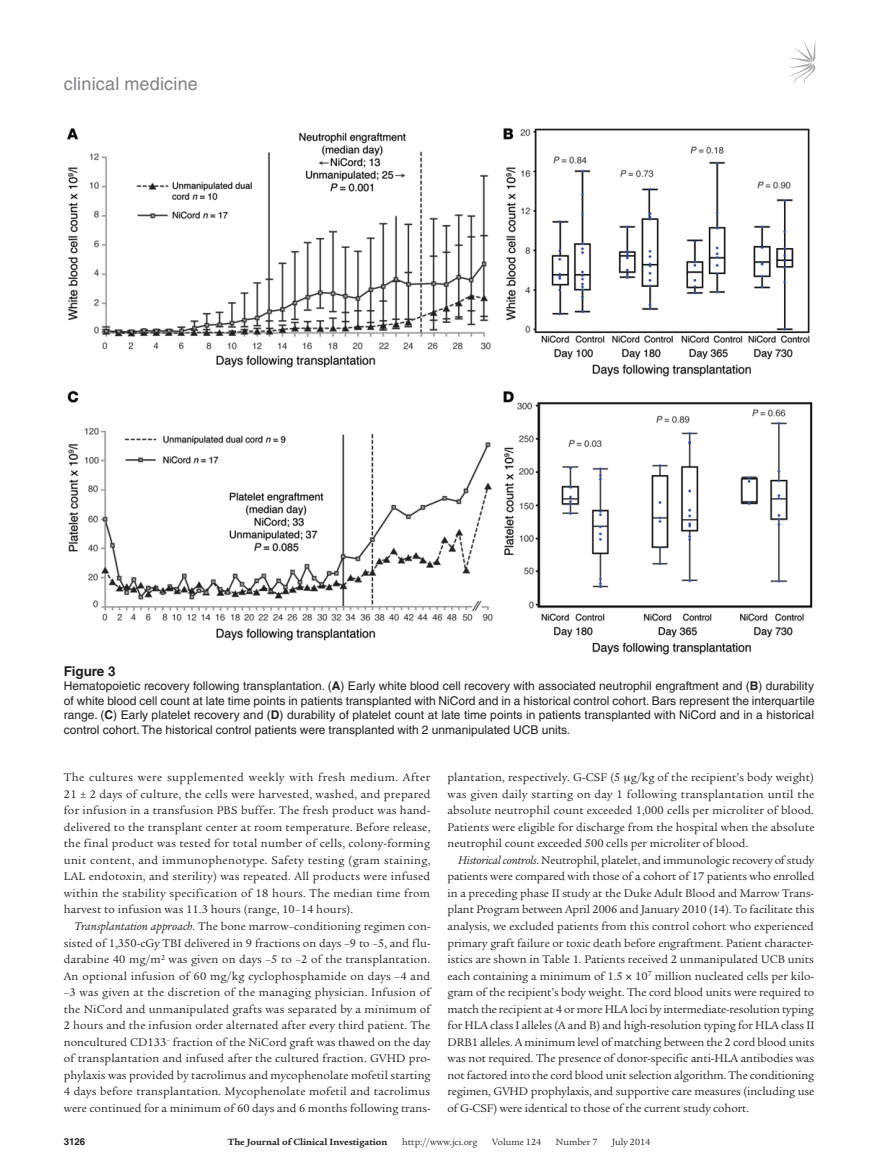
<style>
.page{position:relative;width:878px;height:1175px;background:#fff}
.page>*{position:absolute;margin:0;border:0;box-sizing:border-box;transform-origin:0 0}
.t1{font:18px "Helvetica LT Std";letter-spacing:.01em;color:#808285}
.t2{font:700 13.5px "Helvetica LT Std";color:#231f20}
.t3{font:12px/16.5px "Legacy Serif Std";letter-spacing:.005em;color:#231f20;text-align:justify}
.t4{font:12px/14.7px "Helvetica LT Std";color:#231f20;text-align:justify}
.t5{font:9.75px "Legacy Serif Std";color:#231f20}
.t6{font:700 9.75px "Legacy Serif Std";color:#231f20}
.t7{font:700 9.75px "Helvetica LT Std";color:#231f20}
.s1{font-weight:700}
.s2{font-style:italic}
</style>
<div class="page">
<svg style="left:789px;top:42px;width:26px;height:43px"></svg>
<img style="left:67px;top:128px;width:746px;height:527px">
<h1 class="t1" style="left:64px;top:73px;width:136px">clinical medicine</h1>
<p class="t2" style="left:64px;top:662px;width:53px">Figure 3</p>
<p class="t4" style="left:64px;top:678px;width:752px">Hematopoietic recovery following transplantation. (<span class="s1">A</span>) Early white blood cell recovery with associated neutrophil engraftment and (<span class="s1">B</span>) durability of white blood cell count at late time points in patients transplanted with NiCord and in a historical control cohort. Bars represent the interquartile range. (<span class="s1">C</span>) Early platelet recovery and (<span class="s1">D</span>) durability of platelet count at late time points in patients transplanted with NiCord and in a historical control cohort. The historical control patients were transplanted with 2 unmanipulated UCB units.</p>
<p class="t3" style="left:64px;top:769px;width:368px">The cultures were supplemented weekly with fresh medium. After 21 ± 2 days of culture, the cells were harvested, washed, and prepared for infusion in a transfusion PBS buffer. The fresh product was hand&shy;delivered to the transplant center at room temperature. Before release, the final product was tested for total number of cells, colony-forming unit content, and immunophenotype. Safety testing (gram staining, LAL endotoxin, and sterility) was repeated. All products were infused within the stability specification of 18 hours. The median time from harvest to infusion was 11.3 hours (range, 10–14 hours).</p>
<p class="t3" style="left:64px;top:918px;width:368px;text-indent:11px"><span class="s2">Transplantation approach</span>. The bone marrow–conditioning regimen con&shy;sisted of 1,350-cGy TBI delivered in 9 fractions on days –9 to –5, and flu&shy;darabine 40 mg/m<sup>2</sup> was given on days –5 to –2 of the transplantation.<br>An optional infusion of 60 mg/kg cyclophosphamide on days –4 and –3 was given at the discretion of the managing physician. Infusion of the NiCord and unmanipulated grafts was separated by a minimum of 2 hours and the infusion order alternated after every third patient. The noncultured CD133<sup>–</sup> fraction of the NiCord graft was thawed on the day of transplantation and infused after the cultured fraction. GVHD pro&shy;phylaxis was provided by tacrolimus and mycophenolate mofetil starting 4 days before transplantation. Mycophenolate mofetil and tacrolimus were continued for a minimum of 60 days and 6 months following trans-</p>
<p class="t3" style="left:447px;top:769px;width:368px">plantation, respectively. G-CSF (5 g/kg of the recipient’s body weight) was given daily starting on day 1 following transplantation until the absolute neutrophil count exceeded 1,000 cells per microliter of blood.<br>Patients were eligible for discharge from the hospital when the absolute neutrophil count exceeded 500 cells per microliter of blood.</p>
<p class="t3" style="left:447px;top:852px;width:368px;text-indent:11px"><span class="s2">Historical controls</span>. Neutrophil, platelet, and immunologic recovery of study patients were compared with those of a cohort of 17 patients who enrolled in a preceding phase II study at the Duke Adult Blood and Marrow Trans&shy;plant Program between April 2006 and January 2010 (14). To facilitate this analysis, we excluded patients from this control cohort who experienced primary graft failure or toxic death before engraftment. Patient character&shy;istics are shown in Table 1. Patients received 2 unmanipulated UCB units each containing a minimum of 1.5 10<sup>7</sup> million nucleated cells per kilo&shy;gram of the recipient’s body weight. The cord blood units were required to match the recipient at 4 or more HLA loci by intermediate-resolution typing for HLA class I alleles (A and B) and high-resolution typing for HLA class II DRB1 alleles. A minimum level of matching between the 2 cord blood units was not required. The presence of donor-specific anti-HLA antibodies was not factored into the cord blood unit selection algorithm. The conditioning regimen, GVHD prophylaxis, and supportive care measures (including use of G-CSF) were identical to those of the current study cohort.</p>
<p class="t7" style="left:64px;top:1135px;width:23px">3126</p>
<p class="t6" style="left:228px;top:1135px;width:161px">The Journal of Clinical Investigation</p>
<p class="t5" style="left:402px;top:1136px;width:77px">http://www.jci.org</p>
<p class="t5" style="left:492px;top:1136px;width:50px">Volume 124</p>
<p class="t5" style="left:556px;top:1136px;width:43px">Number 7</p>
<p class="t5" style="left:612px;top:1136px;width:40px">July 2014</p>
</div>
